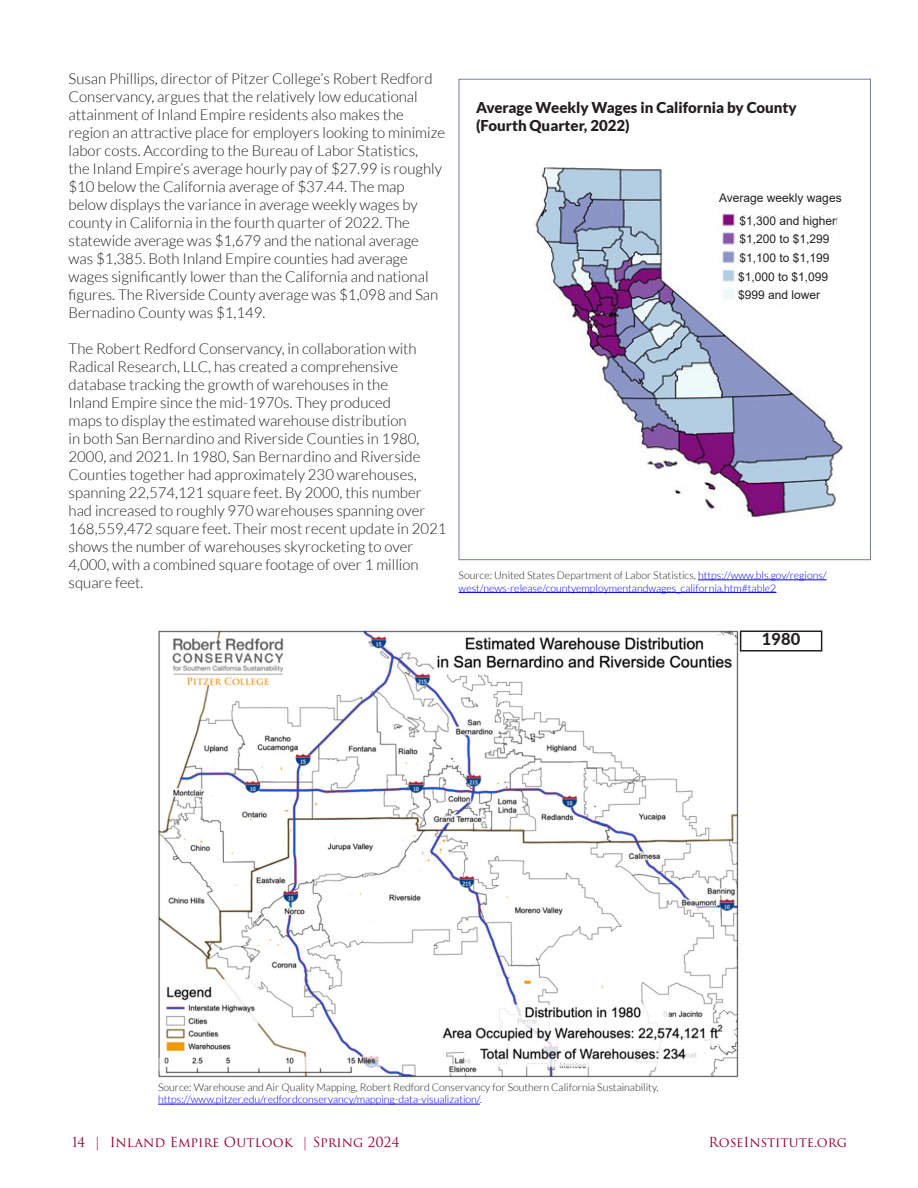
<style>
.page{position:relative;width:918px;height:1188px;background:#fff}
.page>*{position:absolute;margin:0;border:0;box-sizing:border-box;transform-origin:0 0}
.t1{font:800 16.5px "Lato";color:#231f20}
.t2{font:300 15px/18px "Lato";color:#231f20}
.t3{font:900 15px/18px "Lato";color:#231f20}
.t4{font:13.5px "Trajan Pro 3";color:#98002e}
.t5{font:12px "Arial";color:#231f20}
.t6{font:300 10.5px/12.6px "Lato";color:#231f20}
.t7{font:300 10.5px/12.6px "Lato";color:#00f}
.s1{color:#231f20}
.s2{color:#00f}
</style>
<div class="page">
<hr style="left:698px;top:580px;width:129px;height:1px;background:#00f">
<hr style="left:459px;top:592px;width:317px;height:1px;background:#00f">
<hr style="left:158px;top:1104px;width:322px;height:1px;background:#00f">
<img style="left:158px;top:630px;width:582px;height:448px">
<img style="left:535px;top:167px;width:308px;height:351px">
<img style="left:707px;top:180px;width:136px;height:129px">
<div style="left:740px;top:216px;width:96px;height:13px;background:#fff"></div>
<div style="left:740px;top:229px;width:96px;height:20px;background:#fff"></div>
<div style="left:740px;top:249px;width:96px;height:18px;background:#fff"></div>
<div style="left:738px;top:268px;width:97px;height:18px;background:#fff"></div>
<div style="left:738px;top:286px;width:97px;height:17px;background:#fff"></div>
<div style="left:719px;top:185px;width:138px;height:25px;background:#fff"></div>
<div style="left:740px;top:631px;width:82px;height:21px;border:2px solid #231f20"></div>
<p class="t2" style="left:69px;top:70px;width:378px">Susan Phillips, director of Pitzer College’s Robert Redford Conservancy, argues that the relatively low educational attainment of Inland Empire residents also makes the region an attractive place for employers looking to minimize labor costs. According to the Bureau of Labor Statistics,<br>the Inland Empire’s average hourly pay of $27.99 is roughly $10 below the California average of $37.44. The map below displays the variance in average weekly wages by county in California in the fourth quarter of 2022. The statewide average was $1,679 and the national average was $1,385. Both Inland Empire counties had average wages significantly lower than the California and national figures. The Riverside County average was $1,098 and San Bernadino County was $1,149.</p>
<p class="t2" style="left:69px;top:340px;width:380px">The Robert Redford Conservancy, in collaboration with Radical Research, LLC, has created a comprehensive database tracking the growth of warehouses in the<br>Inland Empire since the mid-1970s. They produced<br>maps to display the estimated warehouse distribution<br>in both San Bernardino and Riverside Counties in 1980, 2000, and 2021. In 1980, San Bernardino and Riverside Counties together had approximately 230 warehouses, spanning 22,574,121 square feet. By 2000, this number had increased to roughly 970 warehouses spanning over 168,559,472 square feet. Their most recent update in 2021 shows the number of warehouses skyrocketing to over 4,000, with a combined square footage of over 1 million square feet.</p>
<p class="t3" style="left:476px;top:98px;width:322px">Average Weekly Wages in California by County (Fourth Quarter, 2022)</p>
<p class="t5" style="left:719px;top:189px;width:124px">Average weekly wages</p>
<p class="t5" style="left:740px;top:212px;width:98px">$1,300 and higher</p>
<p class="t5" style="left:740px;top:231px;width:92px">$1,200 to $1,299</p>
<p class="t5" style="left:740px;top:250px;width:92px">$1,100 to $1,199</p>
<p class="t5" style="left:738px;top:269px;width:92px">$1,000 to $1,099</p>
<p class="t5" style="left:738px;top:286px;width:84px">$999 and lower</p>
<p class="t7" style="left:459px;top:569px;width:369px"><span class="s1">Source: United States Department of Labor Statistics,</span> https://www.bls.gov/regions/ west/news-release/countyemploymentandwages_california.htm#table2</p>
<p class="t1" style="left:762px;top:627px;width:40px">1980</p>
<p class="t6" style="left:158px;top:1081px;width:502px">Source: Warehouse and Air Quality Mapping, Robert Redford Conservancy for Southern California Sustainability, <span class="s2">https://www.pitzer.edu/redfordconservancy/mapping-data-visualization/</span>.</p>
<p class="t4" style="left:72px;top:1132px;width:329px">14 | Inland Empire Outlook | Spring 2024</p>
<p class="t4" style="left:709px;top:1132px;width:140px">RoseInstitute.org</p>
</div>
